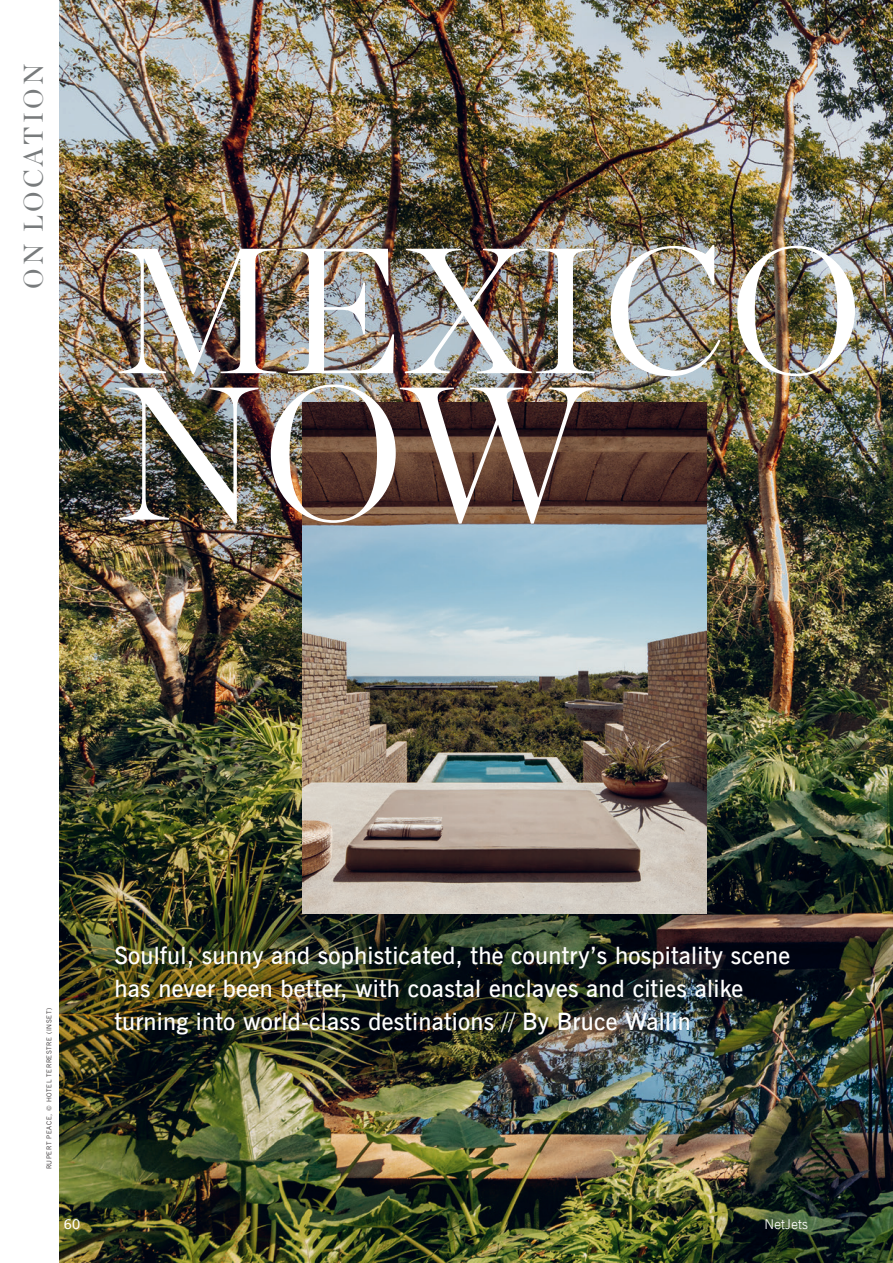
<style>
.page{position:relative;width:893px;height:1263px;background:#fff}
.page>*{position:absolute;margin:0;border:0;box-sizing:border-box;transform-origin:0 0}
.t1{font:300 189.3px "Chronicle Display";color:#fff}
.t2{font:300 178.5px "Chronicle Display";letter-spacing:.01em;color:#fff}
.t3{font:27px "Chronicle Display";letter-spacing:.13em;color:#787b7c}
.t4{font:24px/33px "News Gothic Dm BT";letter-spacing:.01em;color:#fff}
.t5{font:13.5px "News Gothic Lt BT";letter-spacing:.02em;color:#fff}
.t6{font:13.5px "News Gothic Dm BT";color:#fff}
.t7{font:6.75px "News Gothic Lt BT";letter-spacing:.09em;color:#231f20}
.s1{font-family:"News Gothic Lt BT"}
</style>
<div class="page">
<img style="left:60px;top:0;width:833px;height:1263px">
<img style="left:302px;top:402px;width:404px;height:512px">
<p class="t3" style="left:13px;top:289px;width:227px;rotate:-90deg">ON LOCATION</p>
<p class="t2" style="left:114px;top:175px;width:751px">MEXICO</p>
<p class="t1" style="left:114px;top:309px;width:478px">NOW</p>
<p class="t7" style="left:45px;top:1169px;width:163px;rotate:-90deg">RUPERT PEACE, © HOTEL TERRESTRE (INSET)</p>
<p class="t4" style="left:114px;top:939px;width:677px">Soulful, sunny and sophisticated, the country’s hospitality scene has never been better, with coastal enclaves and cities alike turning into world-class destinations <span class="s1">//</span> By Bruce Wallin</p>
<p class="t6" style="left:64px;top:1215px;width:18px">60</p>
<p class="t5" style="left:765px;top:1215px;width:45px">NetJets</p>
</div>
